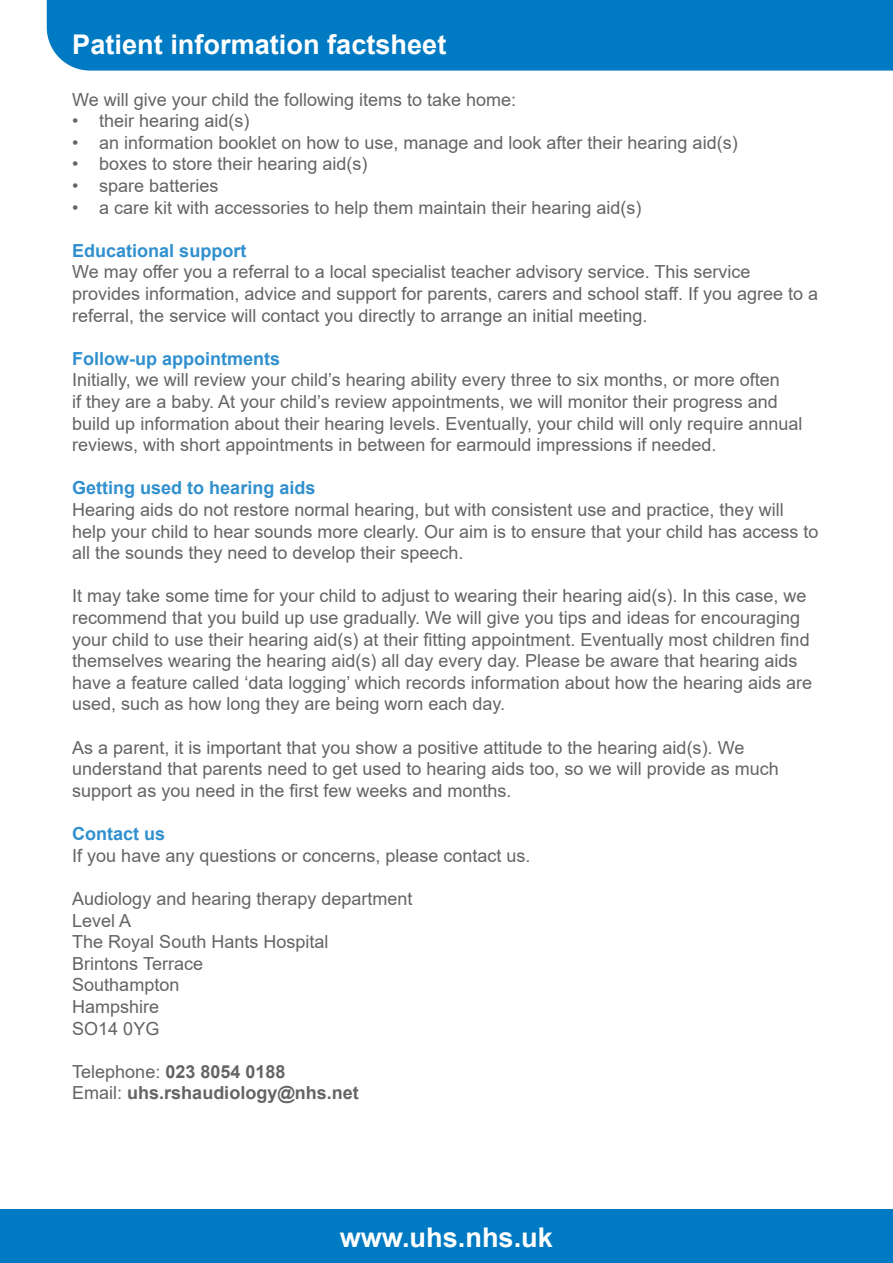
<style>
.page{position:relative;width:893px;height:1263px;background:#fff}
.page>*{position:absolute;margin:0;border:0;box-sizing:border-box;transform-origin:0 0}
.t1{font:700 27.15px "Arial";color:#fff}
.t2{font:18px/21.6px "Arial";color:#636466}
.t3{font:700 18px "Arial";color:#3090ce}
.t4{font:700 18px/21.6px "Arial";color:#636466}
.s1{font-weight:400}
</style>
<div class="page">
<div style="left:0;top:1209px;width:893px;height:54px;background:#007ac2"></div>
<div style="left:46px;top:0;width:847px;height:71px;background:#007ac2"></div>
<h1 class="t1" style="left:72px;top:25px;width:376px">Patient information factsheet</h1>
<p class="t2" style="left:72px;top:88px;width:445px">We will give your child the following items to take home:</p>
<p class="t2" style="left:72px;top:110px;width:179px">• their hearing aid(s)</p>
<p class="t2" style="left:72px;top:132px;width:667px">• an information booklet on how to use, manage and look after their hearing aid(s)</p>
<p class="t2" style="left:72px;top:153px;width:297px">• boxes to store their hearing aid(s)</p>
<p class="t2" style="left:72px;top:175px;width:148px">• spare batteries</p>
<p class="t2" style="left:72px;top:196px;width:571px">• a care kit with accessories to help them maintain their hearing aid(s)</p>
<p class="t3" style="left:72px;top:238px;width:176px">Educational support</p>
<p class="t2" style="left:72px;top:261px;width:747px">We may offer you a referral to a local specialist teacher advisory service. This service provides information, advice and support for parents, carers and school staff. If you agree to a referral, the service will contact you directly to arrange an initial meeting.</p>
<p class="t3" style="left:72px;top:346px;width:210px">Follow-up appointments</p>
<p class="t2" style="left:72px;top:369px;width:732px">Initially, we will review your child’s hearing ability every three to six months, or more often<br>if they are a baby. At your child’s review appointments, we will monitor their progress and build up information about their hearing levels. Eventually, your child will only require annual reviews, with short appointments in between for earmould impressions if needed.</p>
<p class="t3" style="left:72px;top:475px;width:245px">Getting used to hearing aids</p>
<p class="t2" style="left:72px;top:499px;width:748px">Hearing aids do not restore normal hearing, but with consistent use and practice, they will help your child to hear sounds more clearly. Our aim is to ensure that your child has access to all the sounds they need to develop their speech.</p>
<p class="t2" style="left:72px;top:585px;width:741px">It may take some time for your child to adjust to wearing their hearing aid(s). In this case, we recommend that you build up use gradually. We will give you tips and ideas for encouraging your child to use their hearing aid(s) at their fitting appointment. Eventually most children find themselves wearing the hearing aid(s) all day every day. Please be aware that hearing aids have a feature called ‘data logging’ which records information about how the hearing aids are used, such as how long they are being worn each day.</p>
<p class="t2" style="left:72px;top:736px;width:708px">As a parent, it is important that you show a positive attitude to the hearing aid(s). We understand that parents need to get used to hearing aids too, so we will provide as much support as you need in the first few weeks and months.</p>
<p class="t3" style="left:72px;top:821px;width:95px">Contact us</p>
<p class="t2" style="left:72px;top:844px;width:460px">If you have any questions or concerns, please contact us.</p>
<p class="t2" style="left:72px;top:888px;width:342px">Audiology and hearing therapy department<br>Level A<br>The Royal South Hants Hospital<br>Brintons Terrace<br>Southampton<br>Hampshire<br>SO14 0YG</p>
<p class="t4" style="left:72px;top:1061px;width:288px"><span class="s1">Telephone:</span> 023 8054 0188<br><span class="s1">Email:</span> uhs.rshaudiology@nhs.net</p>
<h1 class="t1" style="left:340px;top:1218px;width:215px">www.uhs.nhs.uk</h1>
</div>
